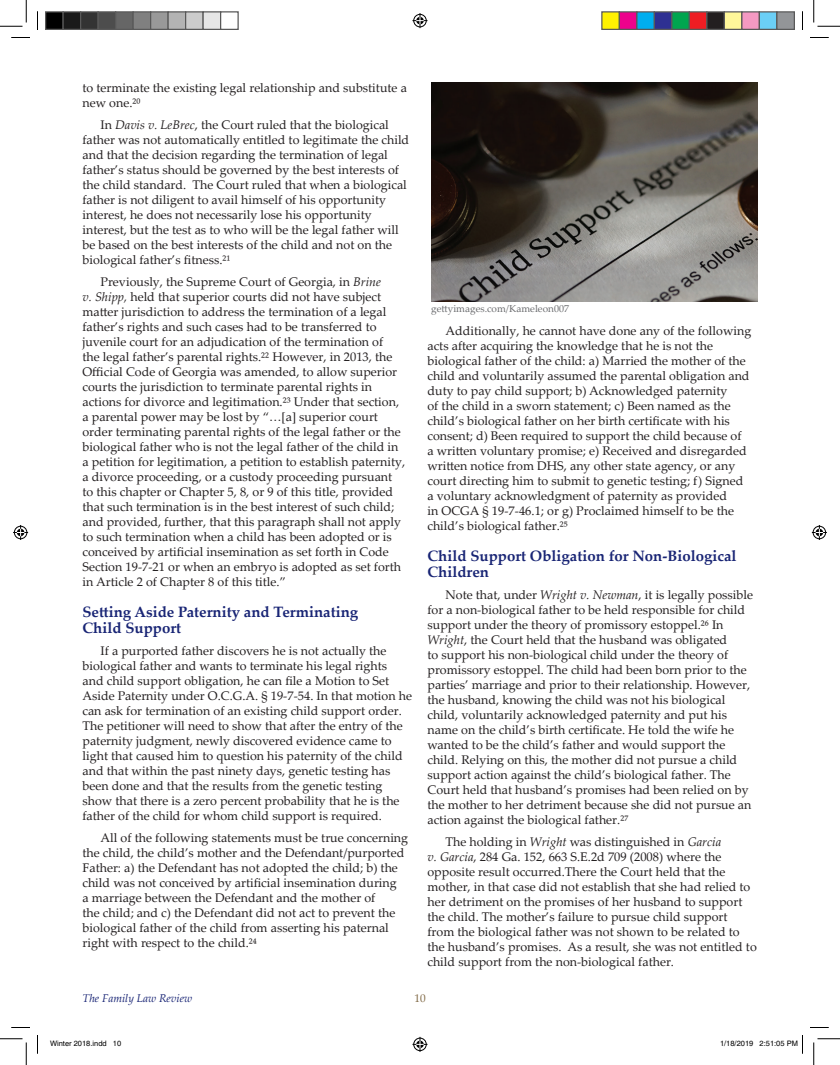
<style>
.page{position:relative;width:840px;height:1065px;background:#fff}
.page>*{position:absolute;margin:0;border:0;box-sizing:border-box;transform-origin:0 0}
.t1{font:700 15px/16.2px "Palatino Linotype";color:#192575}
.t2{font:12.5px/15px "Palatino Linotype";color:#231f20}
.t3{font:italic 11.25px "Palatino Linotype";color:#192575}
.t4{font:11.25px "Palatino Linotype";color:#806945}
.t5{font:10px "Palatino Linotype";color:#6c6d70}
.t6{font:7.5px "Helvetica";color:#000}
.s1{font-style:italic}
</style>
<div class="page">
<img style="left:431px;top:82px;width:327px;height:219px">
<svg style="left:11px;top:37px;width:19px;height:1px"></svg>
<svg style="left:810px;top:37px;width:19px;height:1px"></svg>
<svg style="left:11px;top:1027px;width:19px;height:1px"></svg>
<svg style="left:810px;top:1027px;width:19px;height:1px"></svg>
<svg style="left:37px;top:11px;width:1px;height:19px"></svg>
<svg style="left:37px;top:1035px;width:1px;height:19px"></svg>
<svg style="left:802px;top:11px;width:1px;height:19px"></svg>
<svg style="left:0;top:0;width:27px;height:27px"></svg>
<svg style="left:0;top:1039px;width:27px;height:26px"></svg>
<svg style="left:814px;top:0;width:26px;height:27px"></svg>
<svg style="left:814px;top:1039px;width:26px;height:26px"></svg>
<svg style="left:412px;top:13px;width:16px;height:15px"></svg>
<svg style="left:412px;top:1037px;width:16px;height:15px"></svg>
<svg style="left:13px;top:525px;width:15px;height:15px"></svg>
<svg style="left:812px;top:525px;width:15px;height:15px"></svg>
<div style="left:46px;top:12px;width:17px;height:17px;background:#000"></div>
<div style="left:45px;top:11px;width:19px;height:19px;border:1px solid #595959"></div>
<div style="left:63px;top:12px;width:18px;height:17px;background:#1a1a1a"></div>
<div style="left:62px;top:11px;width:19px;height:19px;border:1px solid #595959"></div>
<div style="left:81px;top:12px;width:17px;height:17px;background:#333"></div>
<div style="left:80px;top:11px;width:19px;height:19px;border:1px solid #595959"></div>
<div style="left:98px;top:12px;width:18px;height:17px;background:#4d4d4d"></div>
<div style="left:98px;top:11px;width:18px;height:19px;border:1px solid #595959"></div>
<div style="left:116px;top:12px;width:17px;height:17px;background:#666"></div>
<div style="left:115px;top:11px;width:19px;height:19px;border:1px solid #595959"></div>
<div style="left:133px;top:12px;width:18px;height:17px;background:#808080"></div>
<div style="left:132px;top:11px;width:19px;height:19px;border:1px solid #595959"></div>
<div style="left:151px;top:12px;width:17px;height:17px;background:#999"></div>
<div style="left:150px;top:11px;width:19px;height:19px;border:1px solid #595959"></div>
<div style="left:168px;top:12px;width:18px;height:17px;background:#b3b3b3"></div>
<div style="left:168px;top:11px;width:18px;height:19px;border:1px solid #595959"></div>
<div style="left:186px;top:12px;width:17px;height:17px;background:#ccc"></div>
<div style="left:185px;top:11px;width:19px;height:19px;border:1px solid #595959"></div>
<div style="left:203px;top:12px;width:18px;height:17px;background:#e6e6e6"></div>
<div style="left:202px;top:11px;width:19px;height:19px;border:1px solid #595959"></div>
<div style="left:220px;top:11px;width:19px;height:19px;border:1px solid #595959"></div>
<div style="left:602px;top:12px;width:17px;height:17px;background:#fff101"></div>
<div style="left:601px;top:11px;width:19px;height:19px;border:1px solid #595959"></div>
<div style="left:619px;top:12px;width:18px;height:17px;background:#ed028c"></div>
<div style="left:619px;top:11px;width:19px;height:19px;border:1px solid #595959"></div>
<div style="left:637px;top:12px;width:17px;height:17px;background:#00aeef"></div>
<div style="left:636px;top:11px;width:19px;height:19px;border:1px solid #595959"></div>
<div style="left:654px;top:12px;width:18px;height:17px;background:#2e3092"></div>
<div style="left:654px;top:11px;width:18px;height:19px;border:1px solid #595959"></div>
<div style="left:672px;top:12px;width:17px;height:17px;background:#00a54f"></div>
<div style="left:671px;top:11px;width:19px;height:19px;border:1px solid #595959"></div>
<div style="left:689px;top:12px;width:18px;height:17px;background:#ee1d23"></div>
<div style="left:689px;top:11px;width:19px;height:19px;border:1px solid #595959"></div>
<div style="left:707px;top:12px;width:17px;height:17px;background:#231f20"></div>
<div style="left:706px;top:11px;width:19px;height:19px;border:1px solid #595959"></div>
<div style="left:724px;top:12px;width:18px;height:17px;background:#fff79a"></div>
<div style="left:724px;top:11px;width:18px;height:19px;border:1px solid #595959"></div>
<div style="left:742px;top:12px;width:17px;height:17px;background:#f499c2"></div>
<div style="left:741px;top:11px;width:19px;height:19px;border:1px solid #595959"></div>
<div style="left:759px;top:12px;width:18px;height:17px;background:#6bcff6"></div>
<div style="left:759px;top:11px;width:19px;height:19px;border:1px solid #595959"></div>
<div style="left:777px;top:12px;width:17px;height:17px;background:#939598"></div>
<div style="left:776px;top:11px;width:19px;height:19px;border:1px solid #595959"></div>
<svg style="left:802px;top:1035px;width:1px;height:19px"></svg>
<p class="t2" style="left:82px;top:79px;width:326px">to terminate the existing legal relationship and substitute a new one.²⁰</p>
<p class="t2" style="left:82px;top:117px;width:328px;text-indent:18px">In <span class="s1">Davis v. LeBrec</span>, the Court ruled that the biological father was not automatically entitled to legitimate the child and that the decision regarding the termination of legal father’s status should be governed by the best interests of the child standard. The Court ruled that when a biological father is not diligent to avail himself of his opportunity interest, he does not necessarily lose his opportunity interest, but the test as to who will be the legal father will be based on the best interests of the child and not on the biological father’s fitness.²¹</p>
<p class="t2" style="left:82px;top:274px;width:324px;text-indent:18px">Previously, the Supreme Court of Georgia, in <span class="s1">Brine<br>v. Shipp,</span> held that superior courts did not have subject matter jurisdiction to address the termination of a legal father’s rights and such cases had to be transferred to juvenile court for an adjudication of the termination of<br>the legal father’s parental rights.²² However, in 2013, the Official Code of Georgia was amended, to allow superior courts the jurisdiction to terminate parental rights in actions for divorce and legitimation.²³ Under that section, a parental power may be lost by “…[a] superior court order terminating parental rights of the legal father or the biological father who is not the legal father of the child in a petition for legitimation, a petition to establish paternity, a divorce proceeding, or a custody proceeding pursuant to this chapter or Chapter 5, 8, or 9 of this title, provided that such termination is in the best interest of such child; and provided, further, that this paragraph shall not apply to such termination when a child has been adopted or is conceived by artificial insemination as set forth in Code Section 19-7-21 or when an embryo is adopted as set forth in Article 2 of Chapter 8 of this title.”</p>
<p class="t1" style="left:82px;top:603px;width:277px">Setting Aside Paternity and Terminating<br>Child Support</p>
<p class="t2" style="left:82px;top:643px;width:331px;text-indent:18px">If a purported father discovers he is not actually the biological father and wants to terminate his legal rights<br>and child support obligation, he can file a Motion to Set Aside Paternity under O.C.G.A. § 19-7-54. In that motion he can ask for termination of an existing child support order.<br>The petitioner will need to show that after the entry of the paternity judgment, newly discovered evidence came to light that caused him to question his paternity of the child and that within the past ninety days, genetic testing has been done and that the results from the genetic testing show that there is a zero percent probability that he is the father of the child for whom child support is required.</p>
<p class="t2" style="left:82px;top:830px;width:327px;text-indent:18px">All of the following statements must be true concerning the child, the child’s mother and the Defendant/purported Father: a) the Defendant has not adopted the child; b) the child was not conceived by artificial insemination during<br>a marriage between the Defendant and the mother of<br>the child; and c) the Defendant did not act to prevent the biological father of the child from asserting his paternal right with respect to the child.²⁴</p>
<p class="t5" style="left:431px;top:302px;width:139px">gettyimages.com/Kameleon007</p>
<p class="t2" style="left:428px;top:323px;width:325px;text-indent:18px">Additionally, he cannot have done any of the following acts after acquiring the knowledge that he is not the biological father of the child: a) Married the mother of the child and voluntarily assumed the parental obligation and duty to pay child support; b) Acknowledged paternity<br>of the child in a sworn statement; c) Been named as the child’s biological father on her birth certificate with his consent; d) Been required to support the child because of<br>a written voluntary promise; e) Received and disregarded written notice from DHS, any other state agency, or any court directing him to submit to genetic testing; f) Signed a voluntary acknowledgment of paternity as provided<br>in OCGA § 19-7-46.1; or g) Proclaimed himself to be the child’s biological father.²⁵</p>
<p class="t1" style="left:428px;top:547px;width:311px">Child Support Obligation for Non-Biological<br>Children</p>
<p class="t2" style="left:428px;top:587px;width:327px;text-indent:18px">Note that, under <span class="s1">Wright v. Newman</span>, it is legally possible for a non-biological father to be held responsible for child support under the theory of promissory estoppel.²⁶ In <span class="s1">Wright</span>, the Court held that the husband was obligated<br>to support his non-biological child under the theory of promissory estoppel. The child had been born prior to the parties’ marriage and prior to their relationship. However, the husband, knowing the child was not his biological child, voluntarily acknowledged paternity and put his name on the child’s birth certificate. He told the wife he wanted to be the child’s father and would support the child. Relying on this, the mother did not pursue a child support action against the child’s biological father. The Court held that husband’s promises had been relied on by the mother to her detriment because she did not pursue an action against the biological father.²⁷</p>
<p class="t2" style="left:428px;top:834px;width:331px;text-indent:18px">The holding in <span class="s1">Wright</span> was distinguished in <span class="s1">Garcia<br>v. Garcia</span>, 284 Ga. 152, 663 S.E.2d 709 (2008) where the opposite result occurred.There the Court held that the mother, in that case did not establish that she had relied to her detriment on the promises of her husband to support the child. The mother’s failure to pursue child support from the biological father was not shown to be related to the husband’s promises. As a result, she was not entitled to child support from the non-biological father.</p>
<p class="t3" style="left:82px;top:990px;width:111px">The Family Law Review</p>
<p class="t4" style="left:414px;top:990px;width:13px">10</p>
<p class="t6" style="left:50px;top:1039px;width:73px">Winter 2018.indd 10</p>
<p class="t6" style="left:720px;top:1039px;width:79px">1/18/2019 2:51:05 PM</p>
</div>
